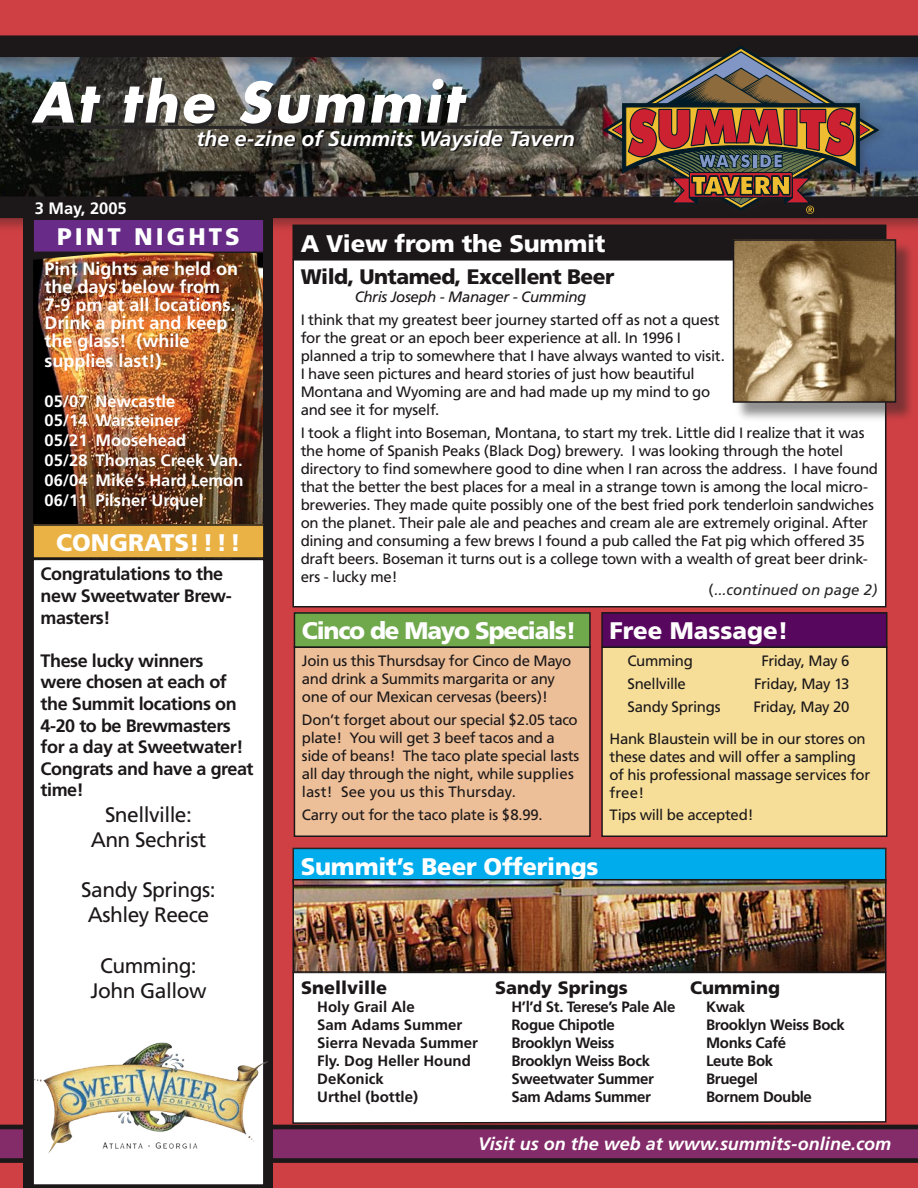
<style>
.page{position:relative;width:918px;height:1188px;background:#cf4044}
.page>*{position:absolute;margin:0;border:0;box-sizing:border-box;transform-origin:0 0}
.nameplate{font:italic 700 54px "Futura";letter-spacing:.05em;color:#fff}
.News_Box_Titles{font:900 24px "Frutiger";letter-spacing:-.01em;color:#fff}
.News_Box_Titles-2{font:900 24px "Frutiger";letter-spacing:-.05em;color:#fff}
.News_Box_Titles-3{font:900 24px "Frutiger";letter-spacing:.125em;color:#fff}
.Heads_in_Shorts{font:21px/25.2px "Frutiger";letter-spacing:-.025em;color:#1c1819;text-align:center}
.Nameplate_-_subline{font:italic 700 21px "Frutiger";color:#fff}
.Headers_in_Big_Stories{font:900 21px "Frutiger";letter-spacing:-.025em;color:#1c1819}
.Heads_in_Shorts-2{font:700 18px/21.6px "Frutiger";letter-spacing:-.025em;color:#1c1819}
.Pint_Night_Info{font:700 18px/18px "Frutiger";color:#fff}
.Footer_Type{font:italic 700 18px "Frutiger";color:#fff}
.Beer_List_Title{font:900 18px "Frutiger";color:#1c1819}
.Pint_Calendar_-_tab_text{font:700 16.5px "Frutiger";color:#fff}
.dateline{font:700 16.5px "Frutiger";color:#fff}
.Feature{font:15px/18px "Frutiger";letter-spacing:-.02em;color:#1c1819}
.Beer_List_indent{font:700 15px "Frutiger";letter-spacing:-.025em;color:#1c1819}
.Beer_List_indent-2{font:700 15px "Frutiger";color:#1c1819}
.byline{font:italic 15px "Frutiger";letter-spacing:-.025em;color:#1c1819}
.t1{font:italic 15px "Frutiger";color:#272525}
.s1{font-style:normal}
</style>
<div class="page">
<svg style="left:0;top:1125px;width:918px;height:38px"></svg>
<div style="left:0;top:194px;width:918px;height:40px;background:#1c1819;opacity:.35"></div>
<div style="left:0;top:33px;width:918px;height:40px;background:#cd3f43"></div>
<div style="left:597px;top:39px;width:292px;height:186px;background:#272525;opacity:.35"></div>
<img style="left:0;top:35px;width:918px;height:183px">
<hr style="left:41px;top:126px;width:533px;height:3px;background:#272525">
<div style="left:24px;top:216px;width:249px;height:972px;background:#1c1819"></div>
<div style="left:293px;top:848px;width:593px;height:35px;background:#00acec"></div>
<div style="left:292px;top:848px;width:594px;height:35px;border:2px solid #272525"></div>
<svg style="left:292px;top:971px;width:595px;height:154px"></svg>
<div style="left:293px;top:225px;width:593px;height:34px;background:#1c1819"></div>
<img style="left:33px;top:253px;width:229px;height:271px">
<img style="left:295px;top:882px;width:588px;height:88px">
<div style="left:292px;top:879px;width:594px;height:94px;border:2px solid #1c1819"></div>
<div style="left:293px;top:260px;width:593px;height:347px;background:#fff"></div>
<div style="left:292px;top:259px;width:594px;height:348px;border:2px solid #1c1819"></div>
<div style="left:33px;top:559px;width:231px;height:626px;background:#fff"></div>
<div style="left:32px;top:559px;width:233px;height:627px;border:2px solid #1c1819"></div>
<div style="left:733px;top:240px;width:184px;height:183px;background:#272525;opacity:.5"></div>
<img style="left:736px;top:242px;width:157px;height:158px">
<div style="left:733px;top:239px;width:163px;height:164px;border:2px solid #1c1819"></div>
<div style="left:294px;top:647px;width:296px;height:189px;background:#edbf98"></div>
<div style="left:294px;top:646px;width:297px;height:191px;border:2px solid #1c1819"></div>
<div style="left:602px;top:647px;width:285px;height:189px;background:#f6de98"></div>
<div style="left:601px;top:646px;width:287px;height:191px;border:2px solid #1c1819"></div>
<div style="left:294px;top:613px;width:296px;height:34px;background:#70a84c"></div>
<div style="left:294px;top:612px;width:297px;height:36px;border:2px solid #1c1819"></div>
<div style="left:602px;top:613px;width:285px;height:34px;background:#57075e"></div>
<div style="left:601px;top:612px;width:287px;height:36px;border:2px solid #1c1819"></div>
<div style="left:33px;top:219px;width:231px;height:33px;background:#682c88"></div>
<div style="left:32px;top:219px;width:233px;height:34px;border:2px solid #1c1819"></div>
<div style="left:33px;top:525px;width:231px;height:33px;background:#eab244"></div>
<div style="left:32px;top:524px;width:233px;height:35px;border:2px solid #1c1819"></div>
<img style="left:32px;top:1039px;width:236px;height:120px">
<p class="nameplate" style="left:32px;top:66px;width:432px">At the Summit</p>
<p class="dateline" style="left:35px;top:198px;width:94px">3 May, 2005</p>
<p class="Nameplate_-_subline" style="left:196px;top:126px;width:380px">the e-zine of Summits Wayside Tavern</p>
<p class="News_Box_Titles-3" style="left:57px;top:222px;width:184px">PINT NIGHTS</p>
<p class="Pint_Night_Info" style="left:45px;top:260px;width:195px">Pint Nights are held on the days below from<br>7-9 pm at all locations.<br>Drink a pint and keep the glass! (while</p>
<p class="Pint_Night_Info" style="left:45px;top:352px;width:118px">supplies last!)</p>
<p class="Pint_Calendar_-_tab_text" style="left:45px;top:391px;width:132px">05/07 Newcastle</p>
<p class="Pint_Calendar_-_tab_text" style="left:45px;top:411px;width:137px">05/14 Warsteiner</p>
<p class="Pint_Calendar_-_tab_text" style="left:45px;top:431px;width:143px">05/21 Moosehead</p>
<p class="Pint_Calendar_-_tab_text" style="left:45px;top:450px;width:200px">05/28 Thomas Creek Van.</p>
<p class="Pint_Calendar_-_tab_text" style="left:45px;top:470px;width:200px">06/04 Mike’s Hard Lemon</p>
<p class="Pint_Calendar_-_tab_text" style="left:45px;top:490px;width:160px">06/11 Pilsner Urquel</p>
<p class="News_Box_Titles" style="left:56px;top:528px;width:186px">CONGRATS!!!!</p>
<p class="Heads_in_Shorts-2" style="left:41px;top:563px;width:193px">Congratulations to the new Sweetwater Brew&shy;masters!</p>
<p class="Heads_in_Shorts-2" style="left:41px;top:650px;width:214px">These lucky winners<br>were chosen at each of the Summit locations on<br>4-20 to be Brewmasters for a day at Sweetwater!<br>Congrats and have a great time!</p>
<p class="Heads_in_Shorts" style="left:91px;top:802px;width:117px">Snellville:<br>Ann Sechrist</p>
<p class="Heads_in_Shorts" style="left:81px;top:877px;width:136px">Sandy Springs:<br>Ashley Reece</p>
<p class="Heads_in_Shorts" style="left:100px;top:953px;width:98px">Cumming:</p>
<p class="Heads_in_Shorts" style="left:90px;top:978px;width:118px">John Gallow</p>
<p class="News_Box_Titles" style="left:301px;top:229px;width:306px">A View from the Summit</p>
<p class="Headers_in_Big_Stories" style="left:301px;top:264px;width:315px">Wild, Untamed, Excellent Beer</p>
<p class="byline" style="left:355px;top:288px;width:233px">Chris Joseph - Manager - Cumming</p>
<p class="Feature" style="left:301px;top:311px;width:426px">I think that my greatest beer journey started off as not a quest for the great or an epoch beer experience at all. In 1996 I planned a trip to somewhere that I have always wanted to visit.<br>I have seen pictures and heard stories of just how beautiful Montana and Wyoming are and had made up my mind to go and see it for myself.</p>
<p class="Feature" style="left:301px;top:424px;width:579px">I took a flight into Boseman, Montana, to start my trek. Little did I realize that it was the home of Spanish Peaks (Black Dog) brewery. I was looking through the hotel directory to find somewhere good to dine when I ran across the address. I have found that the better the best places for a meal in a strange town is among the local micro&shy;breweries. They made quite possibly one of the best fried pork tenderloin sandwiches on the planet. Their pale ale and peaches and cream ale are extremely original. After dining and consuming a few brews I found a pub called the Fat pig which offered 35 draft beers. Boseman it turns out is a college town with a wealth of great beer drink&shy;ers - lucky me!</p>
<p class="t1" style="left:709px;top:581px;width:170px"><span class="s1">(</span>...continued on page 2)</p>
<p class="News_Box_Titles-2" style="left:302px;top:617px;width:276px">Cinco de Mayo Specials!</p>
<p class="News_Box_Titles" style="left:610px;top:617px;width:180px">Free Massage!</p>
<p class="Feature" style="left:302px;top:652px;width:271px">Join us this Thursdsay for Cinco de Mayo and drink a Summits margarita or any one of our Mexican cervesas (beers)!</p>
<p class="Feature" style="left:302px;top:711px;width:279px">Don’t forget about our special $2.05 taco plate! You will get 3 beef tacos and a side of beans! The taco plate special lasts all day through the night, while supplies last! See you us this Thursday.</p>
<p class="Feature" style="left:302px;top:806px;width:242px">Carry out for the taco plate is $8.99.</p>
<p class="Feature" style="left:628px;top:652px;width:67px">Cumming</p>
<p class="Feature" style="left:761px;top:652px;width:90px">Friday, May 6</p>
<p class="Feature" style="left:628px;top:675px;width:60px">Snellville</p>
<p class="Feature" style="left:754px;top:675px;width:97px">Friday, May 13</p>
<p class="Feature" style="left:628px;top:698px;width:95px">Sandy Springs</p>
<p class="Feature" style="left:753px;top:698px;width:98px">Friday, May 20</p>
<p class="Feature" style="left:610px;top:729px;width:262px">Hank Blaustein will be in our stores on these dates and will offer a sampling of his professional massage services for free!</p>
<p class="Feature" style="left:610px;top:806px;width:146px">Tips will be accepted!</p>
<p class="News_Box_Titles" style="left:301px;top:852px;width:299px">Summit’s Beer Offerings</p>
<p class="Beer_List_Title" style="left:301px;top:977px;width:88px">Snellville</p>
<p class="Beer_List_indent-2" style="left:317px;top:998px;width:99px">Holy Grail Ale</p>
<p class="Beer_List_indent-2" style="left:317px;top:1016px;width:147px">Sam Adams Summer</p>
<p class="Beer_List_indent-2" style="left:317px;top:1034px;width:162px">Sierra Nevada Summer</p>
<p class="Beer_List_indent-2" style="left:317px;top:1052px;width:155px">Fly. Dog Heller Hound</p>
<p class="Beer_List_indent-2" style="left:317px;top:1070px;width:68px">DeKonick</p>
<p class="Beer_List_indent-2" style="left:317px;top:1088px;width:102px">Urthel (bottle)</p>
<p class="Beer_List_Title" style="left:495px;top:977px;width:134px">Sandy Springs</p>
<p class="Beer_List_indent" style="left:511px;top:998px;width:165px">H’l’d St. Terese’s Pale Ale</p>
<p class="Beer_List_indent" style="left:511px;top:1016px;width:105px">Rogue Chipotle</p>
<p class="Beer_List_indent" style="left:511px;top:1034px;width:104px">Brooklyn Weiss</p>
<p class="Beer_List_indent" style="left:511px;top:1052px;width:140px">Brooklyn Weiss Bock</p>
<p class="Beer_List_indent" style="left:511px;top:1070px;width:144px">Sweetwater Summer</p>
<p class="Beer_List_indent" style="left:511px;top:1088px;width:141px">Sam Adams Summer</p>
<p class="Beer_List_Title" style="left:690px;top:977px;width:92px">Cumming</p>
<p class="Beer_List_indent" style="left:706px;top:998px;width:40px">Kwak</p>
<p class="Beer_List_indent" style="left:706px;top:1016px;width:140px">Brooklyn Weiss Bock</p>
<p class="Beer_List_indent" style="left:706px;top:1034px;width:81px">Monks Café</p>
<p class="Beer_List_indent" style="left:706px;top:1052px;width:69px">Leute Bok</p>
<p class="Beer_List_indent" style="left:706px;top:1070px;width:53px">Bruegel</p>
<p class="Beer_List_indent" style="left:706px;top:1088px;width:107px">Bornem Double</p>
<p class="Footer_Type" style="left:478px;top:1134px;width:414px">Visit us on the web at www.summits-online.com</p>
</div>
